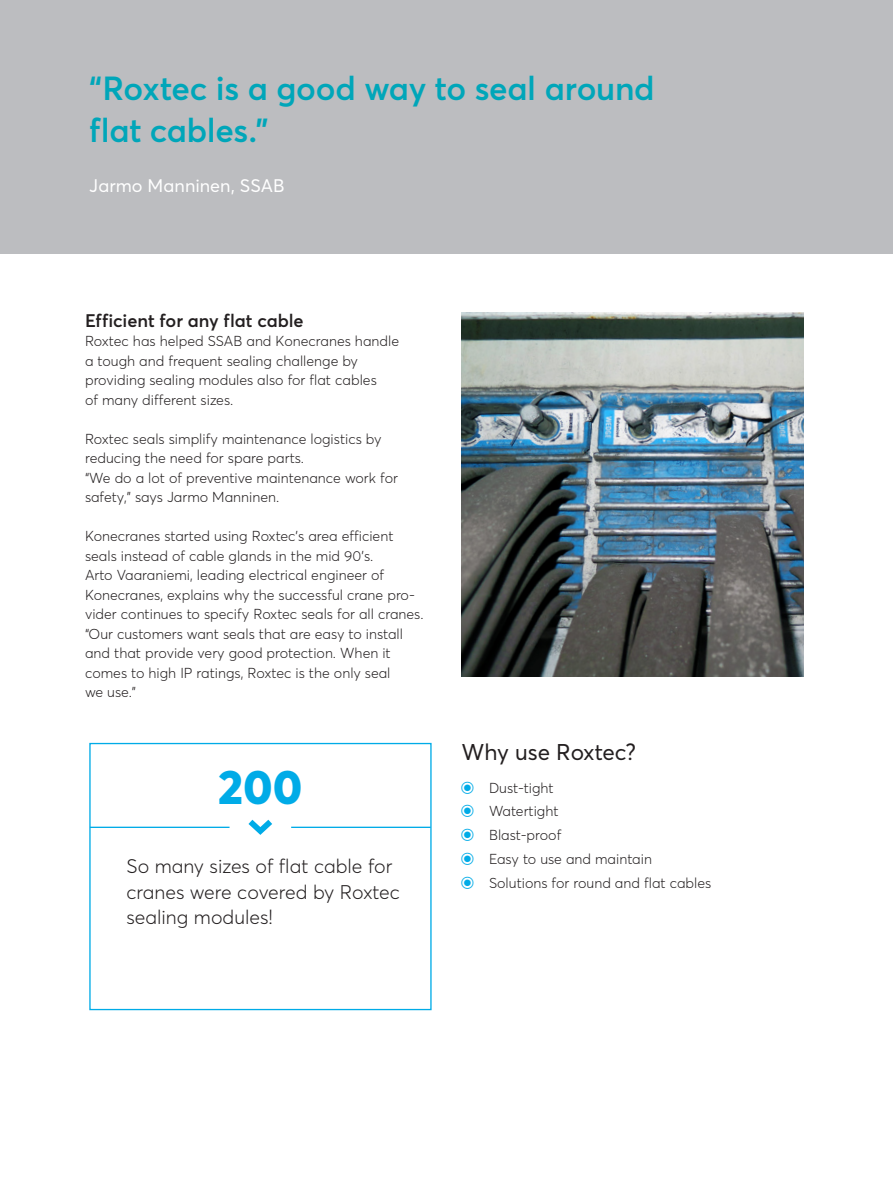
<style>
.page{position:relative;width:893px;height:1191px;background:#fff}
.page>*{position:absolute;margin:0;border:0;box-sizing:border-box;transform-origin:0 0}
.ROS_Heading2_EN{font:800 48px "Averta";color:#00abe7}
.ROS_Quote_EN{font:600 33px/42px "Averta";letter-spacing:-.01em;color:#00a6b9}
.ROS_Heading3_EN{font:22.5px "Averta";letter-spacing:-.005em;color:#231f20}
.ROS_Facts_frame_EN{font:300 19.5px/25.5px "Averta";color:#231f20}
.ROS_BodyHeading_EN{font:600 18px "Averta";letter-spacing:-.005em;color:#231f20}
.ROS_Heading4_EN{font:18px "Averta";color:#fff}
.ROS_Body_Light_EN{font:300 14.25px/19.5px "Averta";color:#231f20}
</style>
<div class="page">
<div style="left:0;top:0;width:893px;height:253px;background:#bcbdc0"></div>
<div style="left:89px;top:743px;width:343px;height:267px;border:1px solid #00abe7"></div>
<svg style="left:248px;top:819px;width:24px;height:16px"></svg>
<hr style="left:90px;top:826px;width:140px;height:2px;background:#00abe7">
<hr style="left:291px;top:826px;width:140px;height:2px;background:#00abe7">
<img style="left:461px;top:313px;width:343px;height:363px">
<p class="ROS_Quote_EN" style="left:89px;top:67px;width:567px">“Roxtec is a good way to seal around flat cables.”</p>
<p class="ROS_Heading4_EN" style="left:89px;top:174px;width:197px">Jarmo Manninen, SSAB</p>
<p class="ROS_BodyHeading_EN" style="left:85px;top:309px;width:220px">Efficient for any flat cable</p>
<p class="ROS_Body_Light_EN" style="left:85px;top:331px;width:316px">Roxtec has helped SSAB and Konecranes handle a tough and frequent sealing challenge by providing sealing modules also for flat cables<br>of many different sizes.</p>
<p class="ROS_Body_Light_EN" style="left:85px;top:429px;width:298px">Roxtec seals simplify maintenance logistics by reducing the need for spare parts.</p>
<p class="ROS_Body_Light_EN" style="left:85px;top:468px;width:314px">“We do a lot of preventive maintenance work for safety,” says Jarmo Manninen.</p>
<p class="ROS_Body_Light_EN" style="left:85px;top:526px;width:310px">Konecranes started using Roxtec’s area efficient seals instead of cable glands in the mid 90’s.</p>
<p class="ROS_Body_Light_EN" style="left:85px;top:565px;width:340px">Arto Vaaraniemi, leading electrical engineer of<br>Konecranes, explains why the successful crane pro&shy;vider continues to specify Roxtec seals for all cranes.</p>
<p class="ROS_Body_Light_EN" style="left:85px;top:624px;width:319px">“Our customers want seals that are easy to install and that provide very good protection. When it comes to high IP ratings, Roxtec is the only seal we use.”</p>
<p class="ROS_Heading2_EN" style="left:218px;top:756px;width:86px">200</p>
<p class="ROS_Facts_frame_EN" style="left:126px;top:853px;width:275px">So many sizes of flat cable for cranes were covered by Roxtec sealing modules!</p>
<p class="ROS_Heading3_EN" style="left:461px;top:738px;width:176px">Why use Roxtec?</p>
<p class="ROS_Body_Light_EN" style="left:489px;top:777px;width:66px">Dust-tight</p>
<p class="ROS_Body_Light_EN" style="left:489px;top:801px;width:71px">Watertight</p>
<p class="ROS_Body_Light_EN" style="left:489px;top:825px;width:74px">Blast-proof</p>
<p class="ROS_Body_Light_EN" style="left:489px;top:849px;width:165px">Easy to use and maintain</p>
<p class="ROS_Body_Light_EN" style="left:489px;top:872px;width:224px">Solutions for round and flat cables</p>
</div>
